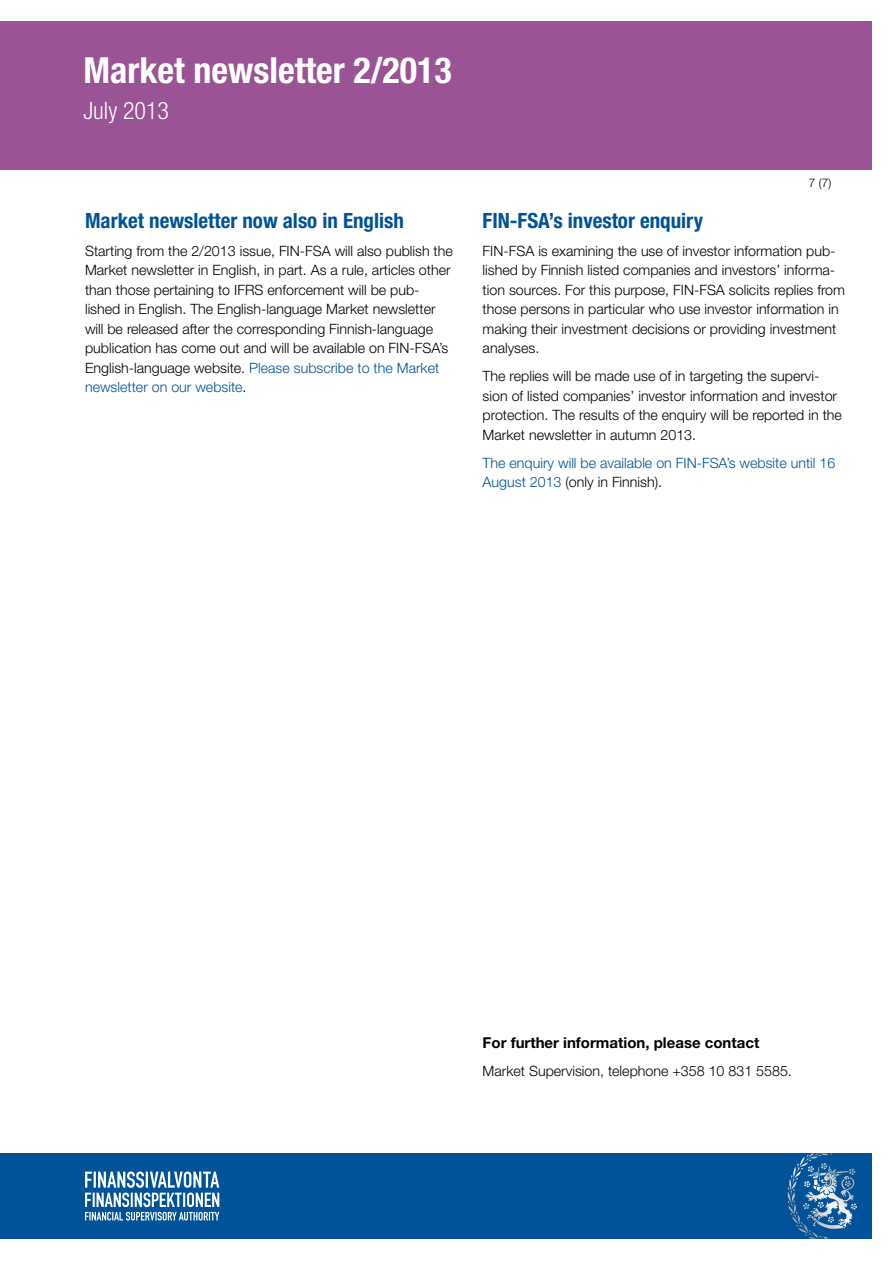
<style>
.page{position:relative;width:893px;height:1263px;background:#fff}
.page>*{position:absolute;margin:0;border:0;box-sizing:border-box;transform-origin:0 0}
.t1{font:700 condensed 36px "Helvetica Neue LT Std";color:#fff}
.t2{font:300 condensed 24px "Helvetica Neue LT Std";color:#fff}
.t3{font:700 condensed 21px "Helvetica Neue LT Std";color:#005399}
.t4{font:700 15px "Helvetica Neue LT Std";color:#000}
.t5{font:300 14.25px/19.5px "Helvetica Neue LT Std";color:#000}
.t6{font:300 14.25px/19.5px "Helvetica Neue LT Std";color:#005399}
.t7{font:300 12px "Helvetica Neue LT Std";color:#000}
.s1{color:#005399}
.s2{color:#000}
</style>
<div class="page">
<div style="left:0;top:21px;width:872px;height:149px;background:#9a5394"></div>
<div style="left:0;top:1153px;width:872px;height:85px;background:#005399"></div>
<svg style="left:800px;top:1153px;width:32px;height:13px"></svg>
<svg style="left:85px;top:1171px;width:134px;height:49px"></svg>
<h1 class="t1" style="left:84px;top:49px;width:370px">Market newsletter 2/2013</h1>
<h2 class="t2" style="left:84px;top:97px;width:87px">July 2013</h2>
<h3 class="t3" style="left:85px;top:207px;width:320px">Market newsletter now also in English</h3>
<p class="t5" style="left:85px;top:240px;width:369px">Starting from the 2/2013 issue, FIN-FSA will also publish the Market newsletter in English, in part. As a rule, articles other than those pertaining to IFRS enforcement will be pub&shy;lished in English. The English-language Market newsletter will be released after the corresponding Finnish-language publication has come out and will be available on FIN-FSA’s English-language website. <span class="s1">Please subscribe to the Market newsletter on our website</span>.</p>
<p class="t7" style="left:809px;top:176px;width:24px">7 (7)</p>
<h3 class="t3" style="left:483px;top:207px;width:222px">FIN-FSA’s investor enquiry</h3>
<p class="t5" style="left:483px;top:240px;width:364px">FIN-FSA is examining the use of investor information pub&shy;lished by Finnish listed companies and investors’ informa&shy;tion sources. For this purpose, FIN-FSA solicits replies from those persons in particular who use investor information in making their investment decisions or providing investment analyses.</p>
<p class="t5" style="left:483px;top:366px;width:361px">The replies will be made use of in targeting the supervi&shy;sion of listed companies’ investor information and investor protection. The results of the enquiry will be reported in the Market newsletter in autumn 2013.</p>
<p class="t6" style="left:483px;top:452px;width:354px">The enquiry will be available on FIN-FSA’s website until 16<br>August 2013 <span class="s2">(only in Finnish).</span></p>
<p class="t4" style="left:483px;top:1033px;width:278px">For further information, please contact</p>
<p class="t5" style="left:483px;top:1060px;width:311px">Market Supervision, telephone +358 10 831 5585.</p>
</div>
